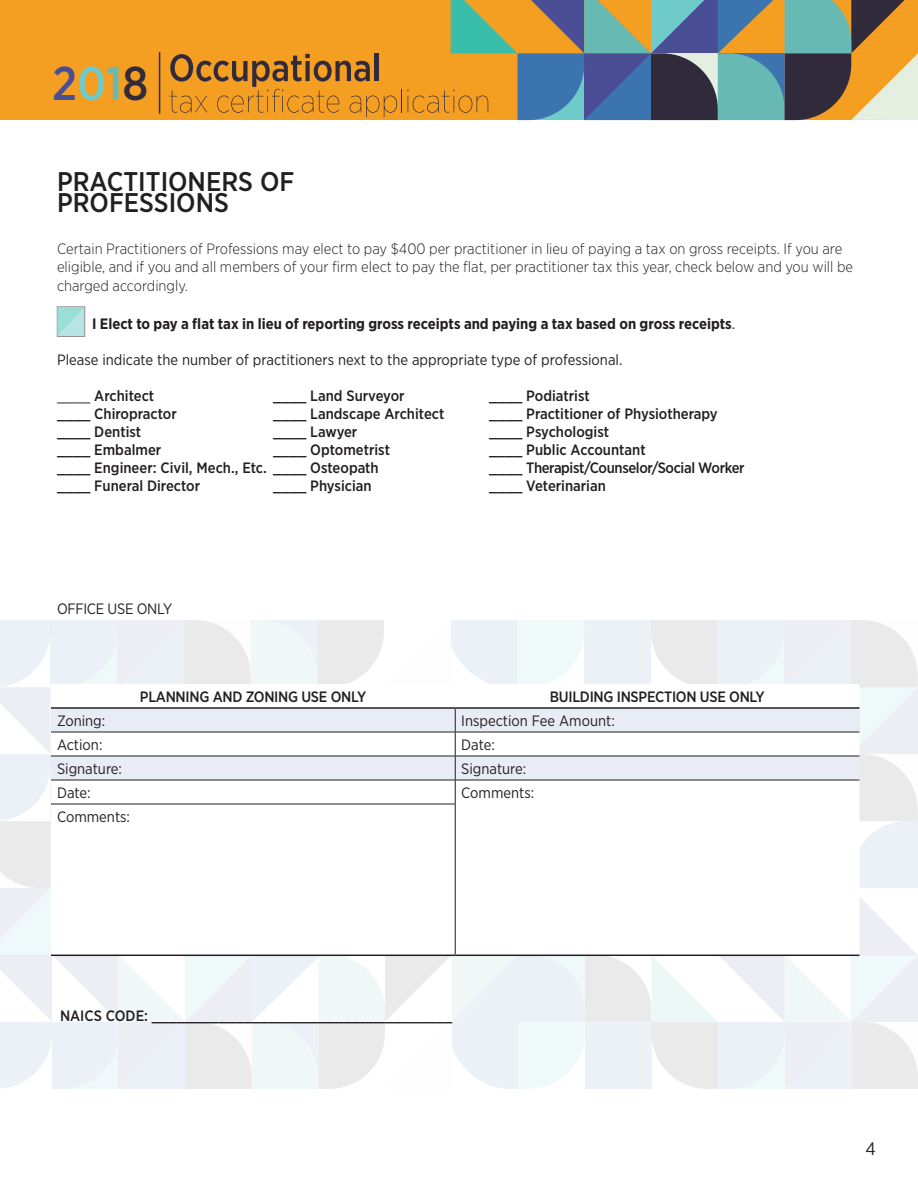
<style>
.page{position:relative;width:918px;height:1188px;background:#fff}
.page>*{position:absolute;margin:0;border:0;box-sizing:border-box;transform-origin:0 0}
.t1{font:500 47.4px "Gotham Narrow";color:#494e95}
.t2{font:500 27px "Gotham Narrow";color:#231f20}
.t3{font:18px "Gotham Narrow";color:#231f20}
.t4{font:500 15px "Gotham Narrow";color:#231f20}
.t5{font:300 15px/18px "Gotham Narrow";color:#231f20}
.t6{font:15px "Gotham Narrow";color:#231f20}
.t7{font:700 15px "Gotham Narrow";color:#231f20}
.t8{font:500 15px "Gotham Narrow";letter-spacing:-.02em;color:#231f20}
.t9{font:500 15px "Gotham Narrow";letter-spacing:-.025em;color:#231f20}
.t10{font:15px "Gotham Narrow";letter-spacing:-.02em;color:#231f20}
.s1{color:#6fcaca}
.s2{color:#66bab3}
.s3{color:#312a3b}
.s4{font-weight:400}
</style>
<div class="page">
<div style="left:0;top:0;width:918px;height:120px;background:#f49e22"></div>
<hr style="left:159px;top:52px;width:1px;height:62px;background:#312a3b">
<svg style="left:170px;top:0;width:748px;height:120px"></svg>
<svg style="left:0;top:620px;width:918px;height:469px"></svg>
<hr style="left:51px;top:804px;width:404px;height:1px;background:#231f20">
<hr style="left:455px;top:804px;width:1px;height:151px;background:#231f20">
<svg style="left:57px;top:307px;width:28px;height:29px"></svg>
<h1 class="t1" style="left:52px;top:53px;width:97px">2<span class="s1">0</span><span class="s2">1</span><span class="s3">8</span></h1>
<p class="t2" style="left:57px;top:164px;width:239px">PRACTITIONERS OF</p>
<p class="t2" style="left:57px;top:185px;width:173px">PROFESSIONS</p>
<p class="t5" style="left:57px;top:239px;width:798px">Certain Practitioners of Professions may elect to pay $400 per practitioner in lieu of paying a tax on gross receipts. If you are eligible, and if you and all members of your firm elect to pay the flat, per practitioner tax this year, check below and you will be</p>
<p class="t5" style="left:57px;top:277px;width:132px">charged accordingly.</p>
<p class="t7" style="left:92px;top:314px;width:645px">I Elect to pay a flat tax in lieu of reporting gross receipts and paying a tax based on gross receipts<span class="s4">.</span></p>
<p class="t6" style="left:57px;top:350px;width:567px">Please indicate the number of practitioners next to the appropriate type of professional.</p>
<p class="t4" style="left:57px;top:386px;width:99px"><span class="s4">____</span> Architect</p>
<p class="t4" style="left:273px;top:386px;width:133px">____ Land Surveyor</p>
<p class="t4" style="left:489px;top:386px;width:102px">____ Podiatrist</p>
<p class="t4" style="left:57px;top:404px;width:121px">____ Chiropractor</p>
<p class="t4" style="left:273px;top:404px;width:173px">____ Landscape Architect</p>
<p class="t4" style="left:489px;top:404px;width:230px">____ Practitioner of Physiotherapy</p>
<p class="t4" style="left:57px;top:422px;width:86px">____ Dentist</p>
<p class="t4" style="left:273px;top:422px;width:86px">____ Lawyer</p>
<p class="t4" style="left:489px;top:422px;width:122px">____ Psychologist</p>
<p class="t4" style="left:57px;top:440px;width:106px">____ Embalmer</p>
<p class="t4" style="left:273px;top:440px;width:118px">____ Optometrist</p>
<p class="t4" style="left:489px;top:440px;width:158px">____ Public Accountant</p>
<p class="t4" style="left:57px;top:458px;width:323px">____ Engineer: Civil, Mech., Etc. ____ Osteopath</p>
<p class="t9" style="left:489px;top:458px;width:257px">____ Therapist/Counselor/Social Worker</p>
<p class="t4" style="left:57px;top:476px;width:145px">____ Funeral Director</p>
<p class="t4" style="left:273px;top:476px;width:100px">____ Physician</p>
<p class="t4" style="left:489px;top:476px;width:118px">____ Veterinarian</p>
<p class="t10" style="left:57px;top:599px;width:117px">OFFICE USE ONLY</p>
<p class="t8" style="left:140px;top:687px;width:228px">PLANNING AND ZONING USE ONLY</p>
<p class="t8" style="left:550px;top:687px;width:216px">BUILDING INSPECTION USE ONLY</p>
<p class="t6" style="left:57px;top:711px;width:50px">Zoning:</p>
<p class="t6" style="left:461px;top:711px;width:155px">Inspection Fee Amount:</p>
<p class="t6" style="left:57px;top:735px;width:47px">Action:</p>
<p class="t6" style="left:461px;top:735px;width:35px">Date:</p>
<p class="t6" style="left:57px;top:759px;width:67px">Signature:</p>
<p class="t6" style="left:461px;top:759px;width:67px">Signature:</p>
<p class="t6" style="left:57px;top:783px;width:35px">Date:</p>
<p class="t6" style="left:461px;top:783px;width:75px">Comments:</p>
<p class="t6" style="left:57px;top:807px;width:75px">Comments:</p>
<p class="t4" style="left:60px;top:1006px;width:394px">NAICS CODE: ____________________________________</p>
<p class="t3" style="left:866px;top:1137px;width:12px">4</p>
</div>
